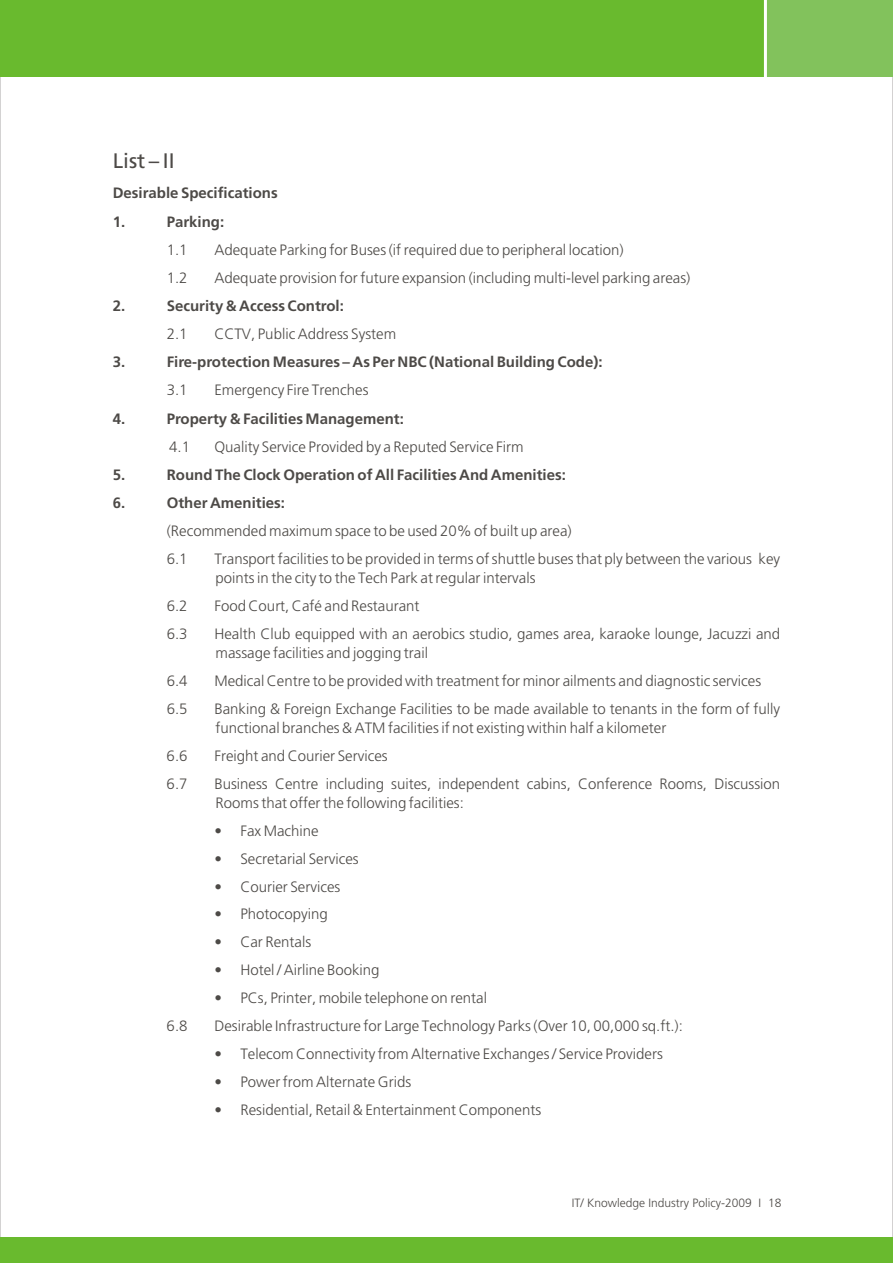
<style>
.page{position:relative;width:893px;height:1263px;background:#fff}
.page>*{position:absolute;margin:0;border:0;box-sizing:border-box;transform-origin:0 0}
.t1{font:21px "Frutiger CE";color:#4d4a47}
.t2{font:300 15px/19.2px "Frutiger LT";color:#4d4a47}
.t3{font:300 15px/28.5px "Frutiger LT";color:#4d4a47}
.t4{font:300 12px "Frutiger LT";color:#4d4a47}
</style>
<div class="page">
<div style="left:0;top:0;width:893px;height:77px;background:#69ba2e"></div>
<div style="left:765px;top:0;width:128px;height:77px;background:#82c25c"></div>
<hr style="left:764px;top:0;width:3px;height:98px;background:#fff">
<div style="left:0;top:1237px;width:893px;height:26px;background:#69ba2e"></div>
<h1 class="t1" style="left:113px;top:153px;width:63px">List – II</h1>
<p class="t3" style="left:113px;top:180px;width:167px">Desirable Specifications<br>1.</p>
<p class="t3" style="left:167px;top:209px;width:59px">Parking:</p>
<p class="t2" style="left:167px;top:241px;width:22px">1.1</p>
<p class="t2" style="left:214px;top:241px;width:411px">Adequate Parking for Buses (if required due to peripheral location)</p>
<p class="t2" style="left:167px;top:269px;width:22px">1.2</p>
<p class="t2" style="left:214px;top:269px;width:477px">Adequate provision for future expansion (including multi-level parking areas)</p>
<p class="t3" style="left:113px;top:293px;width:14px">2.</p>
<p class="t3" style="left:167px;top:293px;width:179px">Security &amp; Access Control:</p>
<p class="t2" style="left:167px;top:325px;width:22px">2.1</p>
<p class="t2" style="left:214px;top:325px;width:183px">CCTV, Public Address System</p>
<p class="t3" style="left:113px;top:349px;width:14px">3.</p>
<p class="t3" style="left:167px;top:349px;width:437px">Fire-protection Measures – As Per NBC (National Building Code):</p>
<p class="t2" style="left:167px;top:381px;width:22px">3.1</p>
<p class="t2" style="left:214px;top:381px;width:156px">Emergency Fire Trenches</p>
<p class="t3" style="left:113px;top:405px;width:14px">4.</p>
<p class="t3" style="left:167px;top:405px;width:239px">Property &amp; Facilities Management:</p>
<p class="t2" style="left:169px;top:438px;width:22px">4.1</p>
<p class="t2" style="left:214px;top:438px;width:311px">Quality Service Provided by a Reputed Service Firm</p>
<p class="t3" style="left:113px;top:462px;width:14px">5.</p>
<p class="t3" style="left:167px;top:462px;width:401px">Round The Clock Operation of All Facilities And Amenities:</p>
<p class="t3" style="left:113px;top:490px;width:14px">6.</p>
<p class="t3" style="left:167px;top:490px;width:120px">Other Amenities:</p>
<p class="t2" style="left:167px;top:518px;width:407px;line-height:27.9px">(Recommended maximum space to be used 20% of built up area)<br>6.1</p>
<p class="t2" style="left:214px;top:550px;width:567px">Transport facilities to be provided in terms of shuttle buses that ply between the various key points in the city to the Tech Park at regular intervals</p>
<p class="t2" style="left:167px;top:597px;width:22px">6.2</p>
<p class="t2" style="left:214px;top:597px;width:207px">Food Court, Café and Restaurant</p>
<p class="t2" style="left:167px;top:625px;width:22px">6.3</p>
<p class="t2" style="left:214px;top:625px;width:567px">Health Club equipped with an aerobics studio, games area, karaoke lounge, Jacuzzi and massage facilities and jogging trail</p>
<p class="t2" style="left:167px;top:672px;width:22px">6.4</p>
<p class="t2" style="left:214px;top:672px;width:548px">Medical Centre to be provided with treatment for minor ailments and diagnostic services</p>
<p class="t2" style="left:167px;top:700px;width:22px">6.5</p>
<p class="t2" style="left:214px;top:700px;width:567px">Banking &amp; Foreign Exchange Facilities to be made available to tenants in the form of fully functional branches &amp; ATM facilities if not existing within half a kilometer</p>
<p class="t2" style="left:167px;top:747px;width:22px">6.6</p>
<p class="t2" style="left:214px;top:747px;width:175px">Freight and Courier Services</p>
<p class="t2" style="left:167px;top:775px;width:22px">6.7</p>
<p class="t2" style="left:214px;top:775px;width:567px">Business Centre including suites, independent cabins, Conference Rooms, Discussion<br>Rooms that offer the following facilities:</p>
<p class="t2" style="left:214px;top:822px;width:106px">• Fax Machine</p>
<p class="t2" style="left:214px;top:850px;width:146px">• Secretarial Services</p>
<p class="t2" style="left:214px;top:878px;width:127px">• Courier Services</p>
<p class="t2" style="left:214px;top:906px;width:115px">• Photocopying</p>
<p class="t2" style="left:214px;top:934px;width:98px">• Car Rentals</p>
<p class="t2" style="left:214px;top:961px;width:167px">• Hotel / Airline Booking</p>
<p class="t2" style="left:214px;top:989px;width:274px">• PCs, Printer, mobile telephone on rental</p>
<p class="t2" style="left:167px;top:1017px;width:22px">6.8</p>
<p class="t2" style="left:214px;top:1017px;width:470px">Desirable Infrastructure for Large Technology Parks (Over 10, 00,000 sq.ft.):</p>
<p class="t2" style="left:214px;top:1045px;width:450px">• Telecom Connectivity from Alternative Exchanges / Service Providers</p>
<p class="t2" style="left:214px;top:1073px;width:198px">• Power from Alternate Grids</p>
<p class="t2" style="left:214px;top:1101px;width:328px">• Residential, Retail &amp; Entertainment Components</p>
<p class="t4" style="left:572px;top:1198px;width:211px">IT/ Knowledge Industry Policy-2009 I 18</p>
</div>
